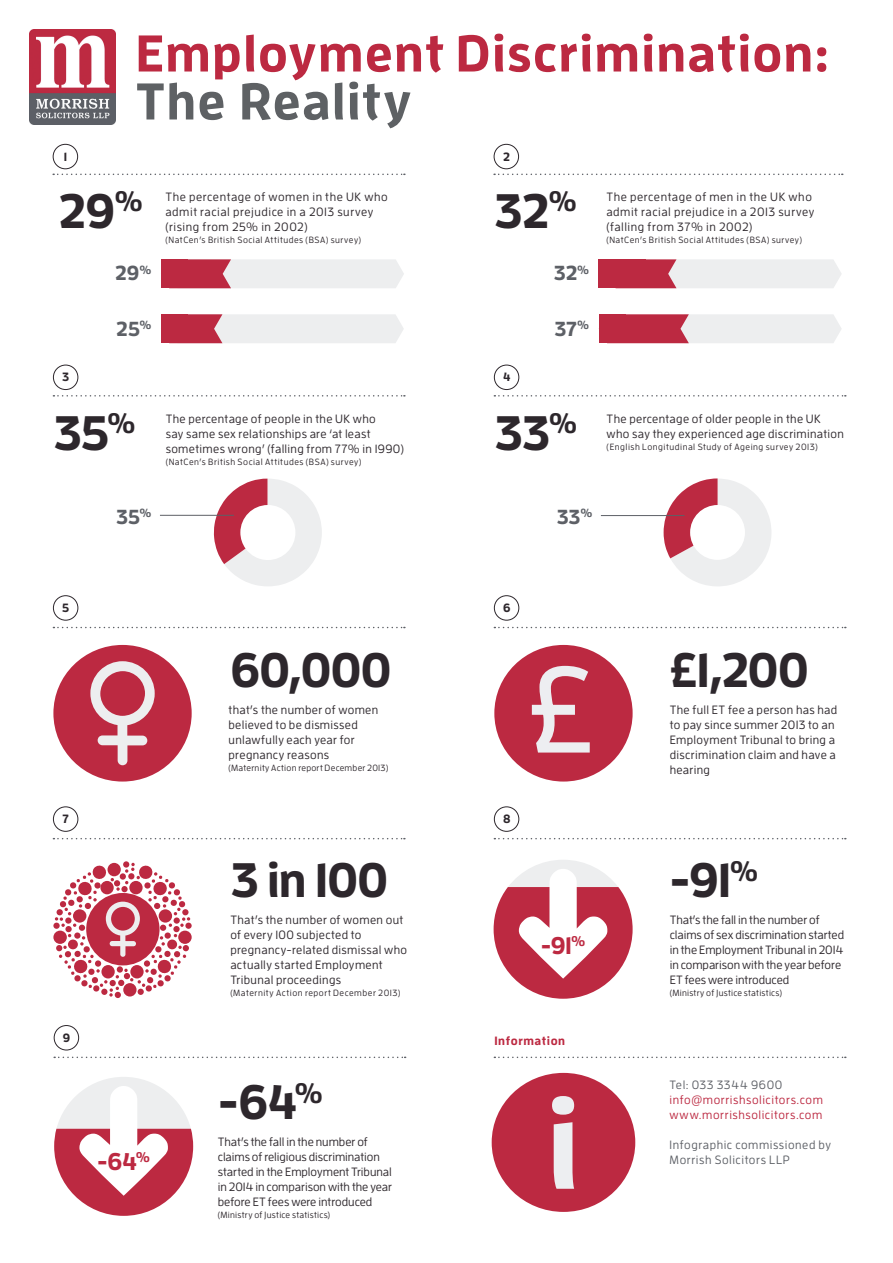
<style>
.page{position:relative;width:893px;height:1263px;background:#fff}
.page>*{position:absolute;margin:0;border:0;box-sizing:border-box;transform-origin:0 0}
.t1{font:700 51.45px "Enzo OT";letter-spacing:.02em;color:#bc2941}
.t2{font:700 51.45px "Enzo OT";letter-spacing:.02em;color:#5e6164}
.t3{font:700 48.3px "Enzo OT";letter-spacing:-.025em;color:#2d272c}
.t4{font:700 28.2px "Enzo OT";color:#2d272c}
.t5{font:700 24.15px "Enzo OT";color:#bc2941}
.t6{font:700 20.25px "Enzo OT";color:#5d6066}
.t7{font:500 12px/15px "Enzo OT";letter-spacing:.025em;color:#2d272c}
.t8{font:500 12px/15px "Enzo OT";letter-spacing:-.005em;color:#2d272c}
.t9{font:500 12px/15px "Enzo OT";letter-spacing:.045em;color:#2d272c}
.t10{font:500 12px/15px "Enzo OT";letter-spacing:.045em;color:#5d6066}
.t11{font:500 12px/15px "Enzo OT";letter-spacing:.05em;color:#bc2941}
.t12{font:700 12px "Enzo OT";letter-spacing:.045em;color:#bc2941}
.t13{font:700 12px "Enzo OT";color:#2d272c}
.t14{font:500 9px "Enzo OT";letter-spacing:.055em;color:#2d272c}
.t15{font:500 9px "Enzo OT";letter-spacing:.03em;color:#2d272c}
.t16{font:500 9px "Enzo OT";letter-spacing:.025em;color:#2d272c}
</style>
<div class="page">
<img style="left:30px;top:30px;width:85px;height:95px">
<svg style="left:188px;top:259px;width:216px;height:29px;background:#e4cbd0"></svg>
<svg style="left:161px;top:314px;width:243px;height:29px;background:#e1c0c6"></svg>
<div style="left:161px;top:259px;width:27px;height:29px;background:#bc2941"></div>
<svg style="left:53px;top:174px;width:352px;height:1px"></svg>
<div style="left:53px;top:144px;width:25px;height:25px;border:1px solid #2d272c;border-radius:50%"></div>
<svg style="left:494px;top:174px;width:349px;height:1px"></svg>
<div style="left:494px;top:144px;width:25px;height:25px;border:1px solid #2d272c;border-radius:50%"></div>
<svg style="left:646px;top:259px;width:196px;height:29px;background:#e7d4d8"></svg>
<div style="left:599px;top:259px;width:47px;height:29px;background:#bc2941"></div>
<svg style="left:599px;top:314px;width:243px;height:29px;background:#dca9b2"></svg>
<svg style="left:53px;top:395px;width:352px;height:2px"></svg>
<div style="left:53px;top:365px;width:25px;height:25px;border:1px solid #2d272c;border-radius:50%"></div>
<svg style="left:494px;top:395px;width:352px;height:2px"></svg>
<div style="left:494px;top:365px;width:25px;height:25px;border:1px solid #2d272c;border-radius:50%"></div>
<svg style="left:664px;top:478px;width:107px;height:108px"></svg>
<div style="left:690px;top:505px;width:55px;height:55px;background:#fff;border-radius:50%"></div>
<hr style="left:601px;top:515px;width:83px;height:1px;background:#5d6066">
<svg style="left:494px;top:627px;width:352px;height:1px"></svg>
<div style="left:494px;top:595px;width:25px;height:25px;border:1px solid #2d272c;border-radius:50%"></div>
<svg style="left:494px;top:838px;width:352px;height:1px"></svg>
<div style="left:494px;top:806px;width:25px;height:25px;border:1px solid #2d272c;border-radius:50%"></div>
<svg style="left:494px;top:1056px;width:352px;height:2px"></svg>
<svg style="left:53px;top:627px;width:352px;height:1px"></svg>
<div style="left:53px;top:595px;width:25px;height:25px;border:1px solid #2d272c;border-radius:50%"></div>
<div style="left:53px;top:645px;width:139px;height:136px;background:#bc2941;border-radius:50%"></div>
<svg style="left:90px;top:661px;width:65px;height:104px"></svg>
<div style="left:494px;top:645px;width:139px;height:136px;background:#bc2941;border-radius:50%"></div>
<svg style="left:531px;top:665px;width:59px;height:88px"></svg>
<svg style="left:53px;top:838px;width:352px;height:1px"></svg>
<div style="left:53px;top:806px;width:25px;height:25px;border:1px solid #2d272c;border-radius:50%"></div>
<svg style="left:53px;top:931px;width:14px;height:13px"></svg>
<svg style="left:178px;top:931px;width:14px;height:13px"></svg>
<div style="left:123px;top:861px;width:6px;height:7px;background:#bc2941;border-radius:50%"></div>
<svg style="left:55px;top:863px;width:135px;height:135px"></svg>
<div style="left:108px;top:863px;width:13px;height:13px;background:#bc2941;border-radius:50%"></div>
<svg style="left:494px;top:860px;width:139px;height:139px"></svg>
<svg style="left:54px;top:1056px;width:352px;height:2px"></svg>
<div style="left:54px;top:1025px;width:25px;height:25px;border:1px solid #2d272c;border-radius:50%"></div>
<svg style="left:54px;top:1077px;width:139px;height:139px"></svg>
<div style="left:492px;top:1073px;width:143px;height:139px;background:#bc2941;border-radius:50%"></div>
<svg style="left:552px;top:1096px;width:22px;height:93px"></svg>
<svg style="left:214px;top:479px;width:108px;height:107px"></svg>
<hr style="left:160px;top:515px;width:74px;height:1px;background:#5d6066">
<p class="t13" style="left:64px;top:149px;width:5px">1</p>
<h1 class="t1" style="left:136px;top:23px;width:695px">Employment Discrimination:</h1>
<h1 class="t2" style="left:136px;top:71px;width:277px">The Reality</h1>
<p class="t13" style="left:503px;top:149px;width:8px">2</p>
<h2 class="t3" style="left:58px;top:182px;width:86px">29<sup>%</sup></h2>
<p class="t9" style="left:165px;top:189px;width:224px">The percentage of women in the UK who admit racial prejudice in a 2013 survey (rising from 25% in 2002)</p>
<p class="t14" style="left:165px;top:234px;width:197px">(NatCen’s British Social Attitudes (BSA) survey)</p>
<h2 class="t3" style="left:494px;top:182px;width:85px">32<sup>%</sup></h2>
<p class="t9" style="left:606px;top:189px;width:210px">The percentage of men in the UK who admit racial prejudice in a 2013 survey (falling from 37% in 2002)</p>
<p class="t14" style="left:606px;top:234px;width:197px">(NatCen’s British Social Attitudes (BSA) survey)</p>
<h3 class="t6" style="left:115px;top:261px;width:38px">29<sup>%</sup></h3>
<h3 class="t6" style="left:554px;top:261px;width:37px">32<sup>%</sup></h3>
<h3 class="t6" style="left:116px;top:317px;width:37px">25<sup>%</sup></h3>
<h3 class="t6" style="left:554px;top:317px;width:36px">37<sup>%</sup></h3>
<p class="t13" style="left:62px;top:370px;width:9px">3</p>
<p class="t13" style="left:503px;top:370px;width:9px">4</p>
<h2 class="t3" style="left:53px;top:404px;width:84px">35<sup>%</sup></h2>
<p class="t7" style="left:166px;top:411px;width:240px">The percentage of people in the UK who<br>say same sex relationships are ‘at least sometimes wrong’ (falling from 77% in 1990)</p>
<p class="t14" style="left:166px;top:456px;width:197px">(NatCen’s British Social Attitudes (BSA) survey)</p>
<h3 class="t4" style="left:549px;top:407px;width:30px">%</h3>
<h2 class="t3" style="left:494px;top:404px;width:57px">33</h2>
<p class="t7" style="left:607px;top:411px;width:239px">The percentage of older people in the UK who say they experienced age discrimination</p>
<p class="t14" style="left:607px;top:441px;width:213px">(English Longitudinal Study of Ageing survey 2013)</p>
<h3 class="t6" style="left:116px;top:505px;width:37px">35<sup>%</sup></h3>
<h3 class="t6" style="left:557px;top:505px;width:37px">33<sup>%</sup></h3>
<p class="t13" style="left:62px;top:601px;width:9px">5</p>
<p class="t13" style="left:503px;top:601px;width:9px">6</p>
<h2 class="t3" style="left:230px;top:641px;width:163px">60,000</h2>
<h2 class="t3" style="left:670px;top:641px;width:141px">£1,200</h2>
<p class="t7" style="left:229px;top:702px;width:151px">that’s the number of women believed to be dismissed unlawfully each year for pregnancy reasons</p>
<p class="t16" style="left:229px;top:762px;width:161px">(Maternity Action report December 2013)</p>
<p class="t7" style="left:670px;top:702px;width:169px">The full ET fee a person has had to pay since summer 2013 to an<br>Employment Tribunal to bring a discrimination claim and have a hearing</p>
<p class="t13" style="left:63px;top:812px;width:8px">7</p>
<p class="t13" style="left:503px;top:812px;width:9px">8</p>
<h2 class="t3" style="left:230px;top:851px;width:160px">3 in 100</h2>
<h2 class="t3" style="left:670px;top:851px;width:90px">-91<sup>%</sup></h2>
<p class="t7" style="left:230px;top:912px;width:178px">That’s the number of women out of every 100 subjected to pregnancy-related dismissal who actually started Employment<br>Tribunal proceedings</p>
<p class="t14" style="left:230px;top:987px;width:172px">(Maternity Action report December 2013)</p>
<h3 class="t5" style="left:541px;top:931px;width:46px">-91<sup>%</sup></h3>
<p class="t8" style="left:670px;top:912px;width:176px">That’s the fall in the number of claims of sex discrimination started in the Employment Tribunal in 2014 in comparison with the year before<br>ET fees were introduced</p>
<p class="t15" style="left:670px;top:987px;width:114px">(Ministry of Justice statistics)</p>
<p class="t13" style="left:63px;top:1031px;width:9px">9</p>
<p class="t12" style="left:494px;top:1034px;width:72px">Information</p>
<h3 class="t5" style="left:97px;top:1147px;width:55px">-64<sup>%</sup></h3>
<h2 class="t3" style="left:218px;top:1073px;width:107px">-64<sup>%</sup></h2>
<p class="t8" style="left:218px;top:1134px;width:176px">That’s the fall in the number of claims of religious discrimination started in the Employment Tribunal in 2014 in comparison with the year before ET fees were introduced</p>
<p class="t15" style="left:218px;top:1209px;width:114px">(Ministry of Justice statistics)</p>
<p class="t10" style="left:670px;top:1077px;width:114px">Tel: 033 3344 9600</p>
<p class="t11" style="left:670px;top:1092px;width:155px">info@morrishsolicitors.com www.morrishsolicitors.com</p>
<p class="t10" style="left:670px;top:1137px;width:163px">Infographic commissioned by<br>Morrish Solicitors LLP</p>
</div>
